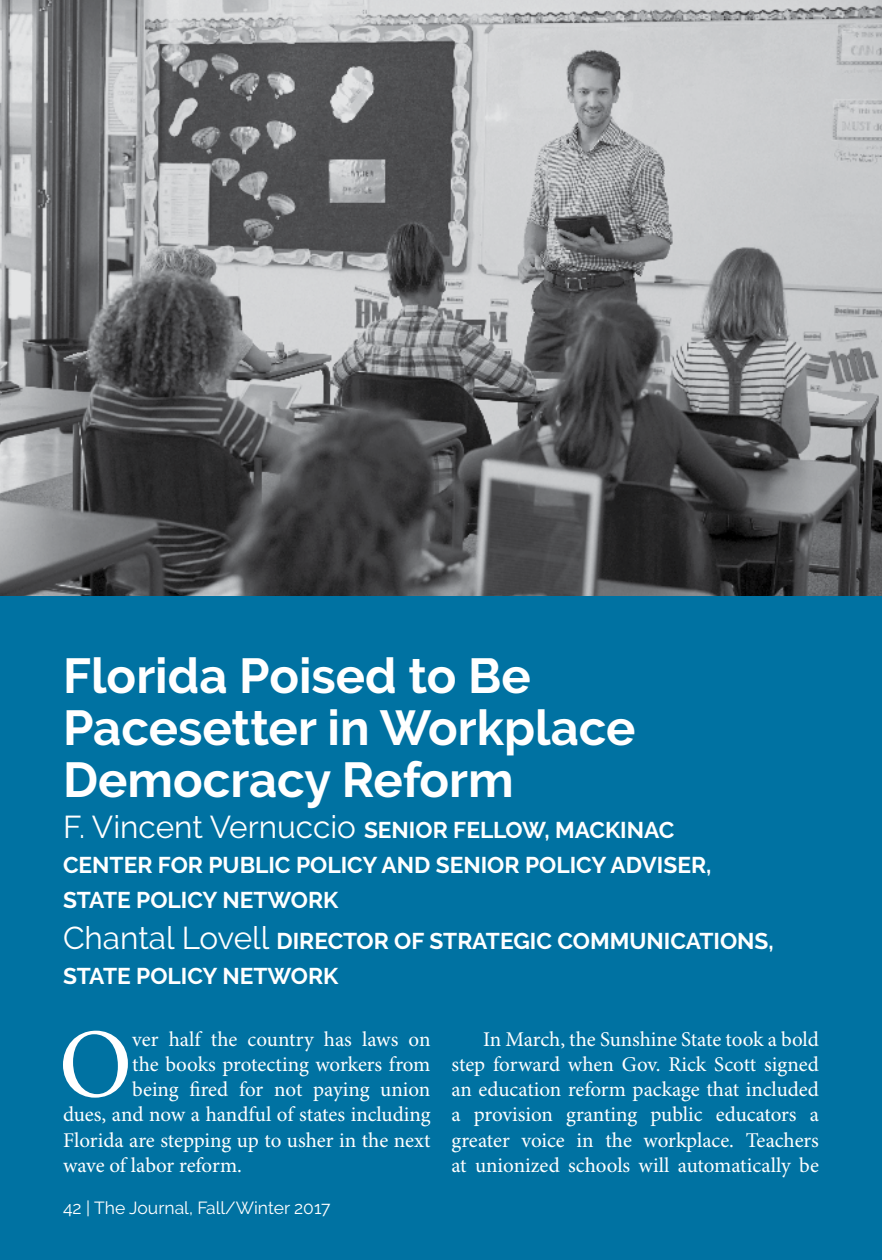
<style>
.page{position:relative;width:882px;height:1260px;background:#fff}
.page>*{position:absolute;margin:0;border:0;box-sizing:border-box;transform-origin:0 0}
.Body_First_P{font:98.52px "Minion Pro";color:#fff}
.Headline{font:700 49px/51.8px "Raleway";color:#fff}
.Byline{font:700 22.75px/35px "Raleway";color:#fff}
.Body_Indent{font:21px/25.2px "Minion Pro";color:#fff;text-align:justify}
.Body_First_P-2{font:21px "Minion Pro";letter-spacing:-.005em;color:#fff}
.t1{font:17.5px "Raleway";color:#fff}
.s1{font-weight:400;font-size:31.5px}
</style>
<div class="page">
<div style="left:0;top:596px;width:882px;height:664px;background:#0072a2"></div>
<img style="left:0;top:0;width:882px;height:596px">
<p class="Headline" style="left:63px;top:650px;width:574px">Florida Poised to Be<br>Pacesetter in Workplace<br>Democracy Reform</p>
<p class="Byline" style="left:63px;top:813px;width:650px"><span class="s1">F. Vincent Vernuccio</span> SENIOR FELLOW, MACKINAC<br>CENTER FOR PUBLIC POLICY AND SENIOR POLICY ADVISER,<br>STATE POLICY NETWORK</p>
<p class="Byline" style="left:63px;top:924px;width:712px"><span class="s1">Chantal Lovell</span> DIRECTOR OF STRATEGIC COMMUNICATIONS,<br>STATE POLICY NETWORK</p>
<p class="Body_First_P" style="left:59px;top:1006px;width:75px">O</p>
<p class="Body_First_P-2" style="left:132px;top:1027px;width:300px">ver half the country has laws on</p>
<p class="Body_First_P-2" style="left:132px;top:1052px;width:300px">the books protecting workers from</p>
<p class="Body_First_P-2" style="left:132px;top:1077px;width:300px">being fired for not paying union</p>
<p class="Body_First_P-2" style="left:63px;top:1102px;width:369px">dues, and now a handful of states including</p>
<p class="Body_First_P-2" style="left:63px;top:1127px;width:369px">Florida are stepping up to usher in the next</p>
<p class="Body_First_P-2" style="left:63px;top:1153px;width:181px">wave of labor reform.</p>
<p class="t1" style="left:63px;top:1197px;width:269px">42 | The Journal, Fall/Winter 2017</p>
<p class="Body_Indent" style="left:452px;top:1027px;width:369px;text-indent:32px">In March, the Sunshine State took a bold step forward when Gov. Rick Scott signed an education reform package that included a provision granting public educators a greater voice in the workplace. Teachers at unionized schools will automatically be</p>
</div>
